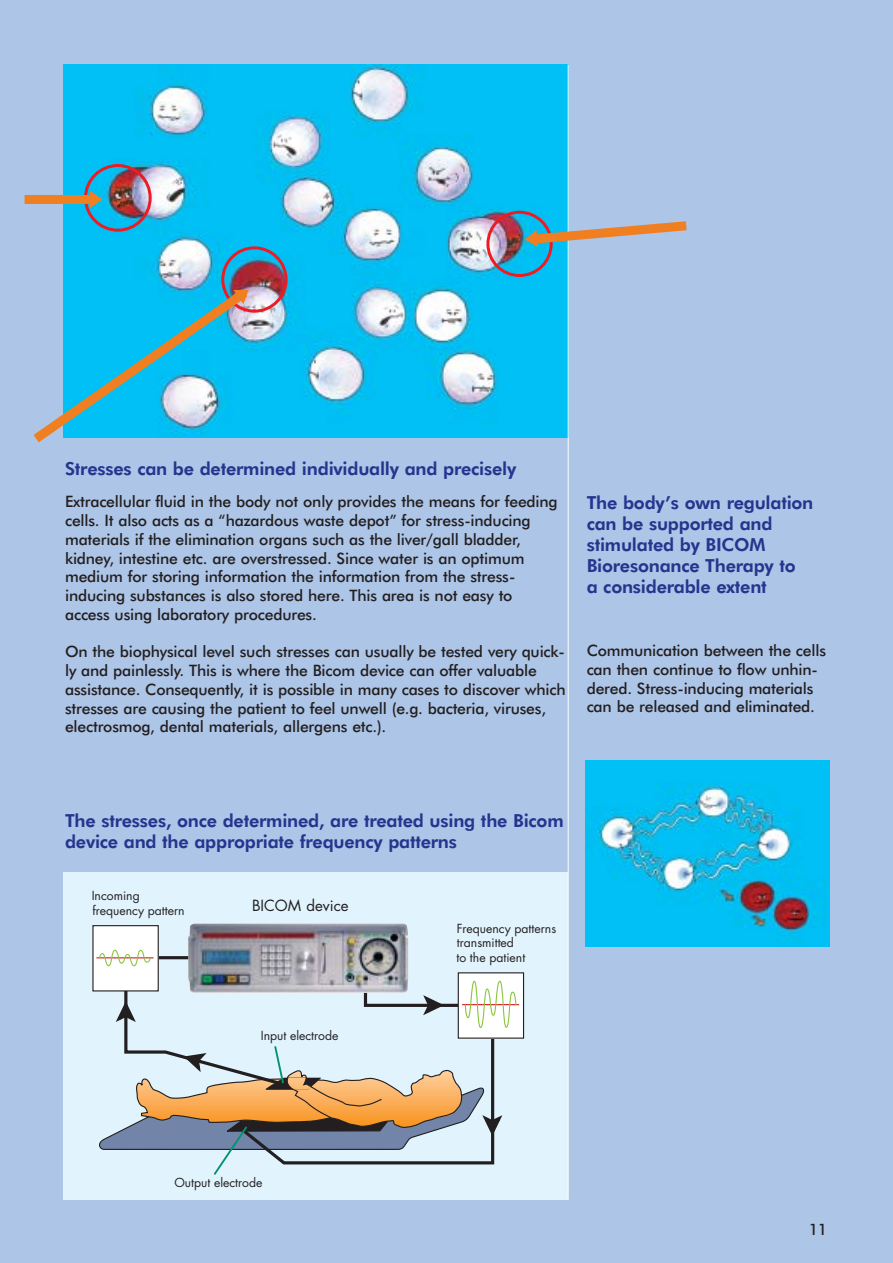
<style>
.page{position:relative;width:893px;height:1263px;background:#adc5e7}
.page>*{position:absolute;margin:0;border:0;box-sizing:border-box;transform-origin:0 0}
.t1{font:800 18px/21px "Futura BT";letter-spacing:-.01em;color:#25358e}
.t2{font:500 15.75px/18.8px "Futura BT";letter-spacing:-.01em;color:#231f20}
.t3{font:15px "Futura";color:#231f20}
.t4{font:12.15px/14.5px "Futura";color:#231f20}
</style>
<div class="page">
<img style="left:64px;top:64px;width:504px;height:374px">
<div style="left:25px;top:195px;width:73px;height:9px;background:#f07f21"></div>
<img style="left:84px;top:164px;width:68px;height:68px">
<svg style="left:33px;top:246px;width:255px;height:197px;background:#44bade"></svg>
<img style="left:585px;top:761px;width:244px;height:186px">
<div style="left:64px;top:873px;width:504px;height:19px;background:#e1f4fd"></div>
<div style="left:64px;top:887px;width:504px;height:313px;background:#e1f4fd"></div>
<svg style="left:123px;top:956px;width:372px;height:88px"></svg>
<svg style="left:115px;top:997px;width:24px;height:28px"></svg>
<svg style="left:420px;top:994px;width:28px;height:25px"></svg>
<div style="left:458px;top:973px;width:65px;height:65px;background:#fff"></div>
<div style="left:458px;top:972px;width:66px;height:67px;border:1px solid #231f20"></div>
<div style="left:93px;top:926px;width:65px;height:65px;background:#fff"></div>
<div style="left:92px;top:925px;width:67px;height:66px;border:1px solid #231f20"></div>
<hr style="left:96px;top:957px;width:58px;height:1px;background:#db1a21">
<svg style="left:98px;top:949px;width:54px;height:18px"></svg>
<hr style="left:462px;top:1004px;width:57px;height:1px;background:#db1a21">
<svg style="left:464px;top:980px;width:53px;height:48px"></svg>
<svg style="left:99px;top:1044px;width:404px;height:131px"></svg>
<img style="left:188px;top:923px;width:220px;height:70px">
<hr style="left:568px;top:64px;width:1px;height:1136px;background:#fff">
<img style="left:486px;top:211px;width:201px;height:66px">
<p class="t1" style="left:65px;top:459px;width:453px">Stresses can be determined individually and precisely</p>
<p class="t2" style="left:65px;top:493px;width:494px">Extracellular fluid in the body not only provides the means for feeding cells. It also acts as a “hazardous waste depot” for stress-inducing materials if the elimination organs such as the liver/gall bladder, kidney, intestine etc. are overstressed. Since water is an optimum medium for storing information the information from the stress&shy;inducing substances is also stored here. This area is not easy to access using laboratory procedures.</p>
<p class="t2" style="left:65px;top:643px;width:502px">On the biophysical level such stresses can usually be tested very quick&shy;ly and painlessly. This is where the Bicom device can offer valuable assistance. Consequently, it is possible in many cases to discover which stresses are causing the patient to feel unwell (e.g. bacteria, viruses, electrosmog, dental materials, allergens etc.).</p>
<p class="t1" style="left:587px;top:493px;width:228px">The body’s own regulation can be supported and stimulated by BICOM<br>Bioresonance Therapy to<br>a considerable extent</p>
<p class="t2" style="left:587px;top:642px;width:241px">Communication between the cells can then continue to flow unhin&shy;dered. Stress-inducing materials can be released and eliminated.</p>
<p class="t1" style="left:65px;top:812px;width:500px">The stresses, once determined, are treated using the Bicom device and the appropriate frequency patterns</p>
<p class="t4" style="left:92px;top:889px;width:94px">Incoming frequency pattern</p>
<p class="t3" style="left:252px;top:899px;width:98px">BICOM device</p>
<p class="t4" style="left:261px;top:1029px;width:79px">Input electrode</p>
<p class="t4" style="left:456px;top:922px;width:101px">Frequency patterns transmitted<br>to the patient</p>
<p class="t4" style="left:174px;top:1176px;width:90px">Output electrode</p>
<p class="t2" style="left:809px;top:1221px;width:20px">11</p>
</div>
